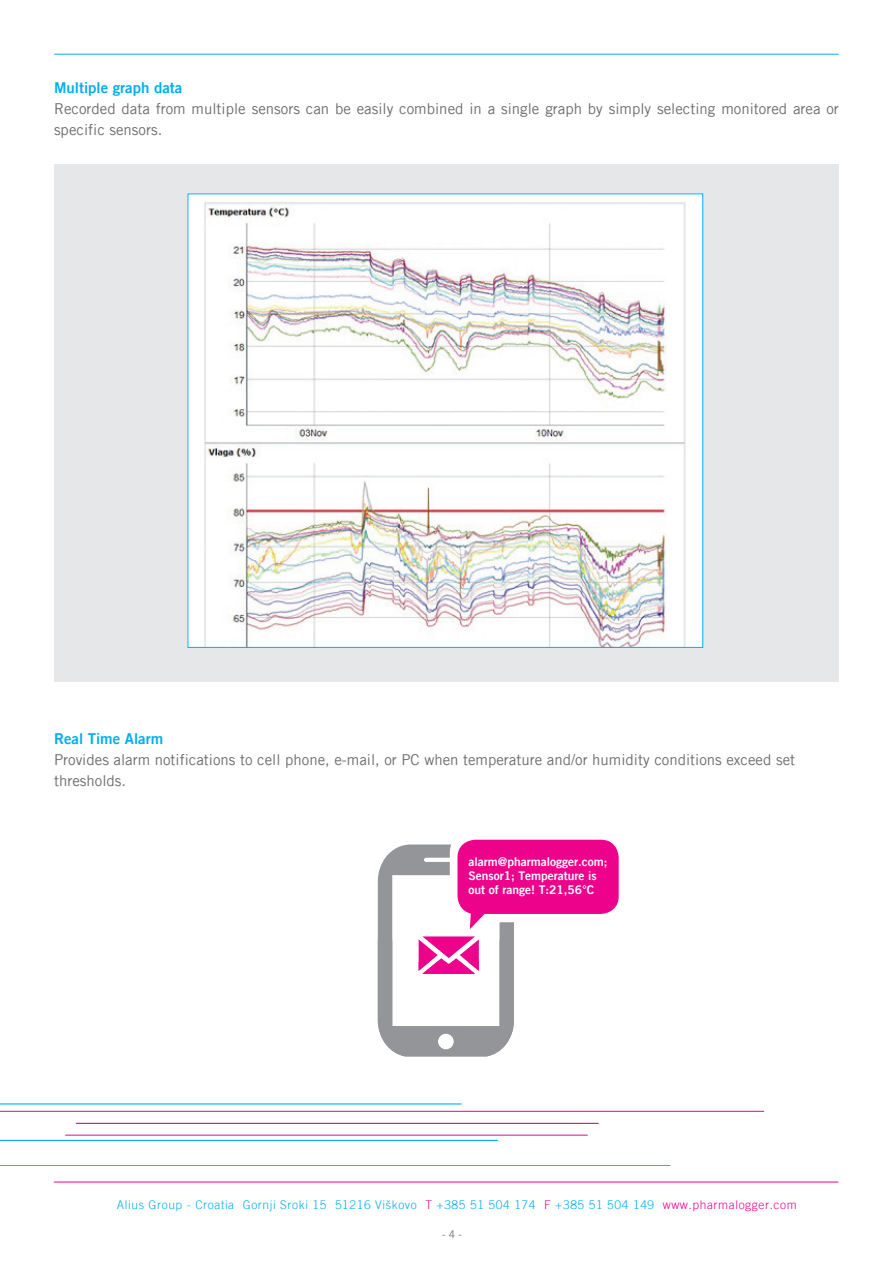
<style>
.page{position:relative;width:893px;height:1263px;background:#fff}
.page>*{position:absolute;margin:0;border:0;box-sizing:border-box;transform-origin:0 0}
.t1{font:15px/21px "Trade Gothic PF";color:#6c6d70}
.t2{font:15px "Trade Gothic PF Bold Two";color:#00aeef}
.t3{font:300 12px "Trade Gothic PF";letter-spacing:.05em;color:#00aeef}
.t4{font:12px/14.4px "Trade Gothic PF Bold Two";color:#fff}
.t5{font:10.5px "Trade Gothic PF";color:#6c6d70}
.s1{color:#ed028c}
</style>
<div class="page">
<div style="left:54px;top:164px;width:785px;height:518px;background:#e6e7e9"></div>
<hr style="left:55px;top:54px;width:783px;height:1px;background:#00aeef">
<hr style="left:0;top:1165px;width:670px;height:1px;background:#00aeef">
<hr style="left:0;top:1111px;width:764px;height:1px;background:#ed028c">
<hr style="left:76px;top:1123px;width:522px;height:1px;background:#ed028c">
<hr style="left:0;top:1140px;width:498px;height:1px;background:#00aeef">
<hr style="left:0;top:1103px;width:461px;height:1px;background:#00aeef">
<hr style="left:66px;top:1135px;width:521px;height:1px;background:#ed028c">
<img style="left:190px;top:195px;width:511px;height:451px">
<hr style="left:54px;top:1182px;width:784px;height:1px;background:#ed028c">
<div style="left:457px;top:840px;width:162px;height:74px;background:#ed028c;border-radius:18px"></div>
<svg style="left:378px;top:844px;width:136px;height:212px"></svg>
<p class="t2" style="left:54px;top:78px;width:130px">Multiple graph data</p>
<p class="t1" style="left:54px;top:98px;width:786px">Recorded data from multiple sensors can be easily combined in a single graph by simply selecting monitored area or specific sensors.</p>
<p class="t2" style="left:54px;top:729px;width:111px">Real Time Alarm</p>
<p class="t1" style="left:54px;top:749px;width:743px">Provides alarm notifications to cell phone, e-mail, or PC when temperature and/or humidity conditions exceed set thresholds.</p>
<p class="t4" style="left:468px;top:854px;width:140px">alarm@pharmalogger.com;<br>Sensor1; Temperature is out of range! T:21,56°C</p>
<p class="t3" style="left:117px;top:1197px;width:681px">Alius Group - Croatia Gornji Sroki 15 51216 Viškovo <span class="s1">T</span> +385 51 504 174 <span class="s1">F</span> +385 51 504 149 <span class="s1">www.pharmalogger.com</span></p>
<p class="t5" style="left:442px;top:1228px;width:21px">- 4 -</p>
</div>
